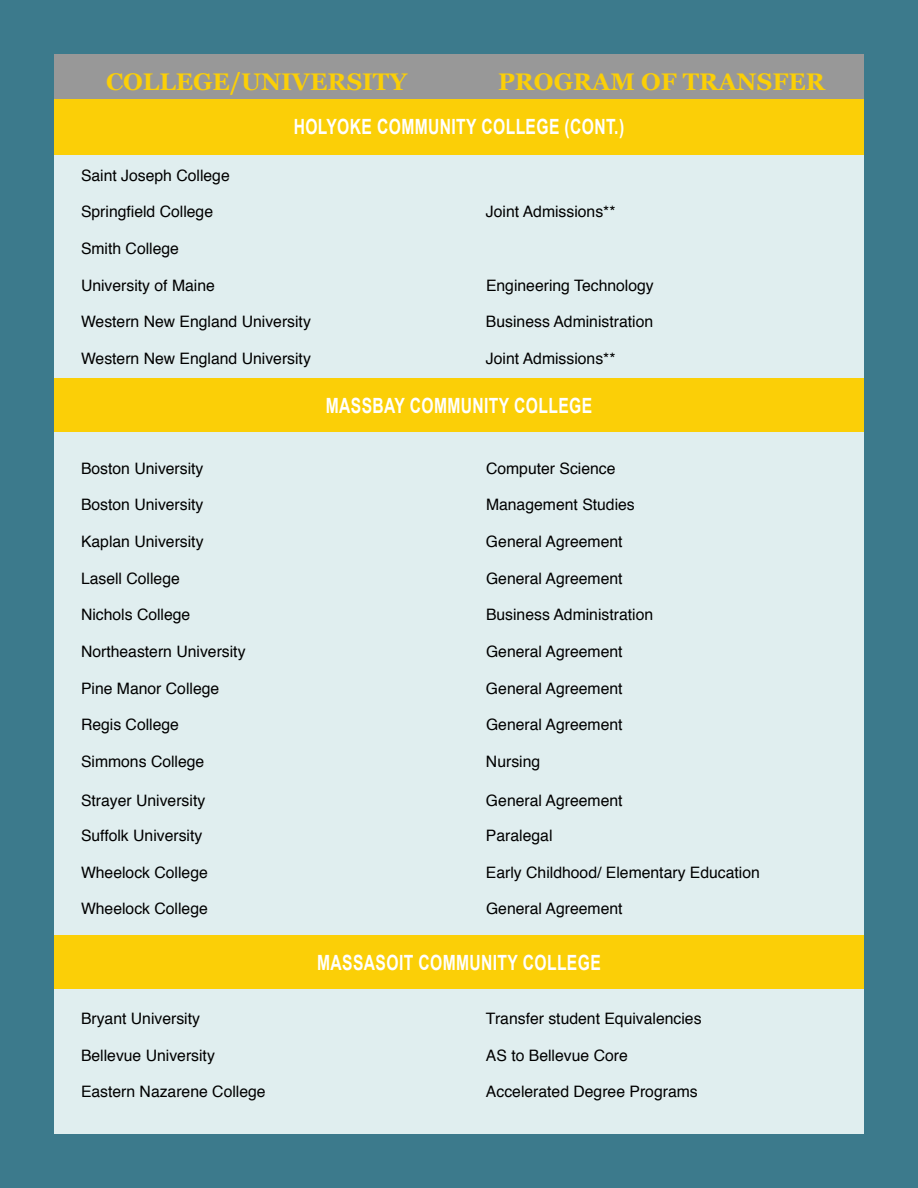
<style>
.page{position:relative;width:918px;height:1188px;background:#3c7a8c}
.page>*{position:absolute;margin:0;border:0;box-sizing:border-box;transform-origin:0 0}
.t1{font:700 24px "Georgia";color:#fbcf07}
.t2{font:700 21px "Arial";letter-spacing:.025em;color:#fff;scale:.74 1}
.t3{font:15.75px "Helvetica";color:#000}
</style>
<div class="page">
<div style="left:54px;top:132px;width:810px;height:1002px;background:#e0eeef"></div>
<div style="left:54px;top:54px;width:405px;height:45px;background:#989898"></div>
<div style="left:459px;top:54px;width:405px;height:45px;background:#989898"></div>
<div style="left:54px;top:99px;width:810px;height:55px;background:#fbcf07"></div>
<div style="left:54px;top:378px;width:810px;height:54px;background:#fbcf07"></div>
<div style="left:54px;top:935px;width:810px;height:54px;background:#fbcf07"></div>
<h1 class="t1" style="left:106px;top:66px;width:302px">COLLEGE/UNIVERSITY</h1>
<h1 class="t1" style="left:498px;top:66px;width:328px">PROGRAM OF TRANSFER</h1>
<h2 class="t2" style="left:294px;top:113px;width:448px">HOLYOKE COMMUNITY COLLEGE (CONT.)</h2>
<p class="t3" style="left:81px;top:163px;width:150px">Saint Joseph College</p>
<p class="t3" style="left:81px;top:200px;width:134px">Springfield College</p>
<p class="t3" style="left:486px;top:200px;width:131px">Joint Admissions**</p>
<p class="t3" style="left:81px;top:236px;width:100px">Smith College</p>
<p class="t3" style="left:81px;top:273px;width:135px">University of Maine</p>
<p class="t3" style="left:486px;top:273px;width:169px">Engineering Technology</p>
<p class="t3" style="left:81px;top:310px;width:231px">Western New England University</p>
<p class="t3" style="left:486px;top:310px;width:169px">Business Administration</p>
<p class="t3" style="left:81px;top:346px;width:231px">Western New England University</p>
<p class="t3" style="left:486px;top:346px;width:131px">Joint Admissions**</p>
<h2 class="t2" style="left:326px;top:391px;width:361px">MASSBAY COMMUNITY COLLEGE</h2>
<p class="t3" style="left:81px;top:456px;width:124px">Boston University</p>
<p class="t3" style="left:486px;top:456px;width:131px">Computer Science</p>
<p class="t3" style="left:81px;top:493px;width:124px">Boston University</p>
<p class="t3" style="left:486px;top:493px;width:150px">Management Studies</p>
<p class="t3" style="left:81px;top:529px;width:124px">Kaplan University</p>
<p class="t3" style="left:486px;top:529px;width:138px">General Agreement</p>
<p class="t3" style="left:81px;top:566px;width:100px">Lasell College</p>
<p class="t3" style="left:486px;top:566px;width:138px">General Agreement</p>
<p class="t3" style="left:81px;top:603px;width:111px">Nichols College</p>
<p class="t3" style="left:486px;top:603px;width:169px">Business Administration</p>
<p class="t3" style="left:81px;top:639px;width:166px">Northeastern University</p>
<p class="t3" style="left:486px;top:639px;width:138px">General Agreement</p>
<p class="t3" style="left:81px;top:676px;width:140px">Pine Manor College</p>
<p class="t3" style="left:486px;top:676px;width:138px">General Agreement</p>
<p class="t3" style="left:81px;top:713px;width:100px">Regis College</p>
<p class="t3" style="left:486px;top:713px;width:138px">General Agreement</p>
<p class="t3" style="left:81px;top:749px;width:125px">Simmons College</p>
<p class="t3" style="left:486px;top:749px;width:56px">Nursing</p>
<p class="t3" style="left:81px;top:788px;width:126px">Strayer University</p>
<p class="t3" style="left:486px;top:788px;width:138px">General Agreement</p>
<p class="t3" style="left:81px;top:823px;width:123px">Suffolk University</p>
<p class="t3" style="left:486px;top:823px;width:68px">Paralegal</p>
<p class="t3" style="left:81px;top:860px;width:128px">Wheelock College</p>
<p class="t3" style="left:486px;top:860px;width:275px">Early Childhood/ Elementary Education</p>
<p class="t3" style="left:81px;top:897px;width:128px">Wheelock College</p>
<p class="t3" style="left:486px;top:897px;width:138px">General Agreement</p>
<h2 class="t2" style="left:317px;top:949px;width:385px">MASSASOIT COMMUNITY COLLEGE</h2>
<p class="t3" style="left:81px;top:1007px;width:121px">Bryant University</p>
<p class="t3" style="left:486px;top:1007px;width:217px">Transfer student Equivalencies</p>
<p class="t3" style="left:81px;top:1043px;width:135px">Bellevue University</p>
<p class="t3" style="left:486px;top:1043px;width:143px">AS to Bellevue Core</p>
<p class="t3" style="left:81px;top:1080px;width:186px">Eastern Nazarene College</p>
<p class="t3" style="left:486px;top:1080px;width:213px">Accelerated Degree Programs</p>
</div>
